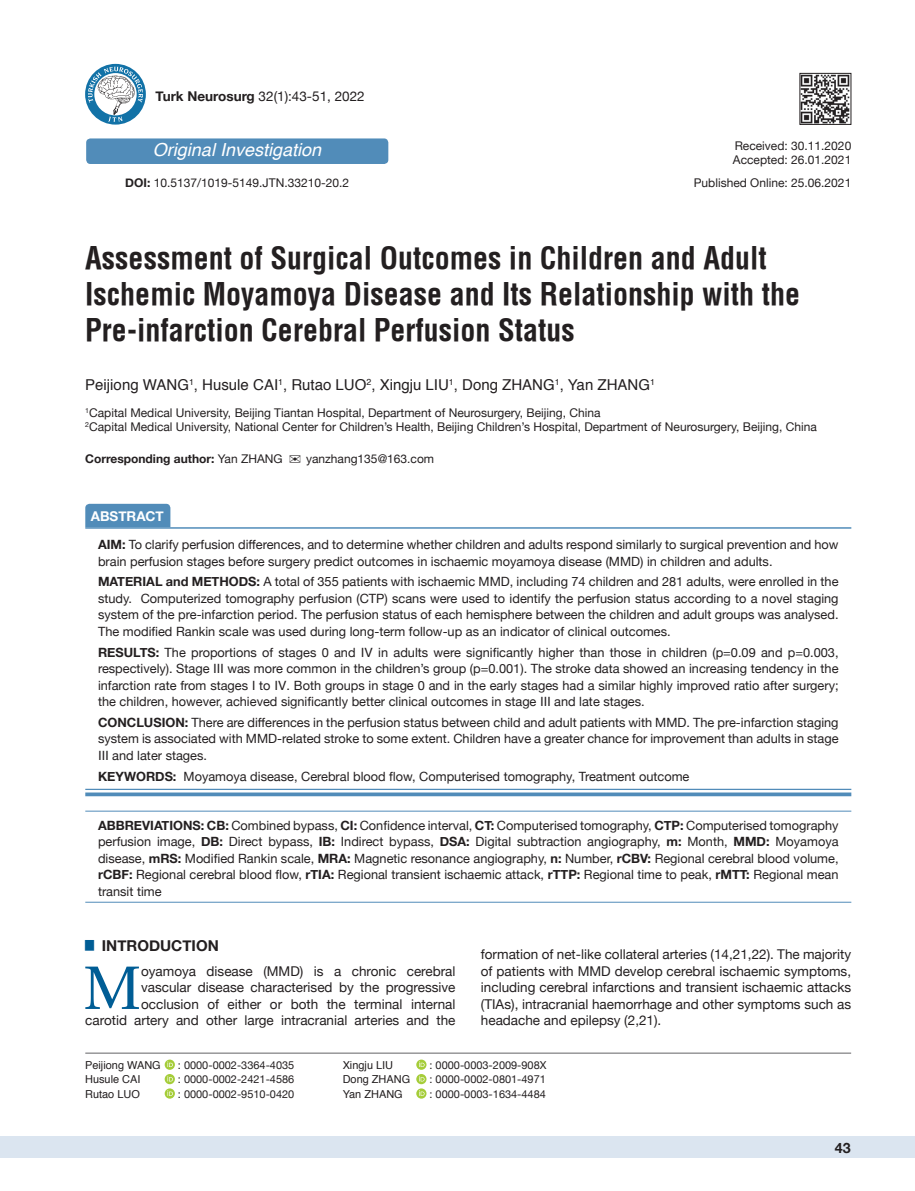
<style>
.page{position:relative;width:915px;height:1191px;background:#fff}
.page>*{position:absolute;margin:0;border:0;box-sizing:border-box;transform-origin:0 0}
.t1{font:61.2px "Utopia";color:#005d95}
.t2{font:700 30px/36px "Helvetica Condens";color:#231f20}
.t3{font:italic 18px "Helvetica";color:#fff}
.t4{font:15px "Helvetica";color:#231f20}
.t5{font:700 15px "Helvetica Neue";color:#231f20}
.t6{font:700 14.25px "Helvetica Neue";color:#231f20}
.t7{font:13.5px/16.5px "Helvetica Neue";color:#231f20;text-align:justify}
.t8{font:700 13.5px "Helvetica Neue";color:#fff}
.t9{font:12.75px/16.5px "Helvetica Neue";color:#231f20;text-align:justify}
.t10{font:12px/14.4px "Helvetica Neue";color:#231f20}
.t11{font:700 12px "Helvetica Neue";color:#231f20}
.t12{font:10.95px "Helvetica Neue";color:#231f20}
.t13{font:10.95px "Helvetica";color:#231f20}
.s1{font-weight:700}
.s2{font-weight:400}
</style>
<div class="page">
<div style="left:0;top:1136px;width:914px;height:22px;background:#dbe5f0"></div>
<hr style="left:85px;top:1052px;width:765px;height:1px;background:#636366">
<div style="left:85px;top:504px;width:85px;height:23px;background:#518cb9"></div>
<hr style="left:85px;top:527px;width:766px;height:2px;background:#518cb9">
<hr style="left:85px;top:788px;width:766px;height:2px;background:#518cb9">
<svg style="left:85px;top:792px;width:766px;height:4px;background:#679ac1"></svg>
<hr style="left:85px;top:810px;width:766px;height:1px;background:#518cb9">
<hr style="left:85px;top:902px;width:766px;height:1px;background:#518cb9">
<img style="left:801px;top:75px;width:47px;height:48px">
<div style="left:799px;top:73px;width:51px;height:52px;border:1px solid #231f20"></div>
<svg style="left:165px;top:1059px;width:10px;height:10px"></svg>
<svg style="left:167px;top:1061px;width:6px;height:6px"></svg>
<svg style="left:165px;top:1074px;width:10px;height:10px"></svg>
<svg style="left:167px;top:1075px;width:6px;height:6px"></svg>
<svg style="left:165px;top:1088px;width:10px;height:10px"></svg>
<svg style="left:167px;top:1090px;width:6px;height:5px"></svg>
<svg style="left:416px;top:1059px;width:10px;height:10px"></svg>
<svg style="left:419px;top:1061px;width:5px;height:6px"></svg>
<svg style="left:416px;top:1074px;width:10px;height:10px"></svg>
<svg style="left:419px;top:1075px;width:5px;height:6px"></svg>
<svg style="left:416px;top:1088px;width:10px;height:10px"></svg>
<svg style="left:419px;top:1090px;width:5px;height:5px"></svg>
<svg style="left:85px;top:64px;width:61px;height:61px"></svg>
<svg style="left:88px;top:67px;width:55px;height:55px"></svg>
<div style="left:86px;top:138px;width:302px;height:26px;background:#518cb9;border-radius:4px"></div>
<p class="t7" style="left:156px;top:89px;width:210px"><span class="s1">Turk Neurosurg</span> 32(1):43-51, 2022</p>
<h3 class="t3" style="left:153px;top:136px;width:170px">Original Investigation</h3>
<p class="t10" style="left:125px;top:177px;width:225px"><span class="s1">DOI:</span> 10.5137/1019-5149.JTN.33210-20.2</p>
<p class="t10" style="left:732px;top:139px;width:120px">Received: 30.11.2020<br>Accepted: 26.01.2021</p>
<p class="t10" style="left:693px;top:176px;width:159px">Published Online: 25.06.2021</p>
<h2 class="t2" style="left:85px;top:240px;width:716px">Assessment of Surgical Outcomes in Children and Adult<br>Ischemic Moyamoya Disease and Its Relationship with the<br>Pre-infarction Cerebral Perfusion Status</h2>
<p class="t4" style="left:85px;top:373px;width:571px">Peijiong WANG<sup>1</sup>, Husule CAI<sup>1</sup>, Rutao LUO<sup>2</sup>, Xingju LIU<sup>1</sup>, Dong ZHANG<sup>1</sup>, Yan ZHANG<sup>1</sup></p>
<p class="t10" style="left:85px;top:406px;width:732px"><sup>1</sup>Capital Medical University, Beijing Tiantan Hospital, Department of Neurosurgery, Beijing, China<br><sup>2</sup>Capital Medical University, National Center for Children’s Health, Beijing Children’s Hospital, Department of Neurosurgery, Beijing, China</p>
<p class="t11" style="left:85px;top:449px;width:199px">Corresponding author: <span class="s2">Yan ZHANG</span></p>
<p class="t10" style="left:306px;top:452px;width:130px">yanzhang135@163.com</p>
<p class="t8" style="left:91px;top:505px;width:75px">ABSTRACT</p>
<p class="t9" style="left:98px;top:537px;width:741px"><span class="s1">AIM:</span> To clarify perfusion differences, and to determine whether children and adults respond similarly to surgical prevention and how brain perfusion stages before surgery predict outcomes in ischaemic moyamoya disease (MMD) in children and adults.</p>
<p class="t9" style="left:98px;top:574px;width:741px"><span class="s1">MATERIAL and METHODS:</span> A total of 355 patients with ischaemic MMD, including 74 children and 281 adults, were enrolled in the study. Computerized tomography perfusion (CTP) scans were used to identify the perfusion status according to a novel staging system of the pre-infarction period. The perfusion status of each hemisphere between the children and adult groups was analysed.<br>The modified Rankin scale was used during long-term follow-up as an indicator of clinical outcomes.</p>
<p class="t9" style="left:98px;top:644px;width:741px"><span class="s1">RESULTS:</span> The proportions of stages 0 and Ⅳ in adults were significantly higher than those in children (p=0.09 and p=0.003, respectively). Stage Ⅲ was more common in the children’s group (p=0.001). The stroke data showed an increasing tendency in the infarction rate from stages I to Ⅳ. Both groups in stage 0 and in the early stages had a similar highly improved ratio after surgery; the children, however, achieved significantly better clinical outcomes in stage Ⅲ and late stages.</p>
<p class="t9" style="left:98px;top:715px;width:741px"><span class="s1">CONCLUSION:</span> There are differences in the perfusion status between child and adult patients with MMD. The pre-infarction staging system is associated with MMD-related stroke to some extent. Children have a greater chance for improvement than adults in stage Ⅲ and later stages.</p>
<p class="t9" style="left:98px;top:768px;width:592px"><span class="s1">KEYWORDS:</span> Moyamoya disease, Cerebral blood flow, Computerised tomography, Treatment outcome</p>
<p class="t9" style="left:98px;top:818px;width:741px"><span class="s1">ABBREVIATIONS: CB:</span> Combined bypass, <span class="s1">CI:</span> Confidence interval, <span class="s1">CT:</span> Computerised tomography, <span class="s1">CTP:</span> Computerised tomography perfusion image, <span class="s1">DB:</span> Direct bypass, <span class="s1">IB:</span> Indirect bypass, <span class="s1">DSA:</span> Digital subtraction angiography, <span class="s1">m:</span> Month, <span class="s1">MMD:</span> Moyamoya disease, <span class="s1">mRS:</span> Modified Rankin scale, <span class="s1">MRA:</span> Magnetic resonance angiography, <span class="s1">n:</span> Number, <span class="s1">rCBV:</span> Regional cerebral blood volume, <span class="s1">rCBF:</span> Regional cerebral blood flow, <span class="s1">rTIA:</span> Regional transient ischaemic attack, <span class="s1">rTTP:</span> Regional time to peak, <span class="s1">rMTT:</span> Regional mean transit time</p>
<p class="t5" style="left:85px;top:933px;width:135px"><sup>█</sup> INTRODUCTION</p>
<h1 class="t1" style="left:83px;top:952px;width:59px">M</h1>
<p class="t7" style="left:480px;top:947px;width:371px">formation of net-like collateral arteries (14,21,22). The majority of patients with MMD develop cerebral ischaemic symptoms, including cerebral infarctions and transient ischaemic attacks (TIAs), intracranial haemorrhage and other symptoms such as headache and epilepsy (2,21).</p>
<p class="t7" style="left:85px;top:963px;width:371px;text-align:right">oyamoya disease (MMD) is a chronic cerebral<br>vascular disease characterised by the progressive occlusion of either or both the terminal internal<br>carotid artery and other large intracranial arteries and the</p>
<p class="t13" style="left:85px;top:1056px;width:77px">Peijiong WANG</p>
<p class="t12" style="left:178px;top:1057px;width:118px">: 0000-0002-3364-4035</p>
<p class="t13" style="left:85px;top:1071px;width:57px">Husule CAI</p>
<p class="t12" style="left:178px;top:1071px;width:118px">: 0000-0002-2421-4586</p>
<p class="t13" style="left:85px;top:1085px;width:56px">Rutao LUO</p>
<p class="t12" style="left:178px;top:1086px;width:118px">: 0000-0002-9510-0420</p>
<p class="t13" style="left:342px;top:1056px;width:52px">Xingju LIU</p>
<p class="t12" style="left:429px;top:1057px;width:118px">: 0000-0003-2009-908X</p>
<p class="t13" style="left:342px;top:1071px;width:69px">Dong ZHANG</p>
<p class="t12" style="left:429px;top:1071px;width:118px">: 0000-0002-0801-4971</p>
<p class="t13" style="left:342px;top:1085px;width:62px">Yan ZHANG</p>
<p class="t12" style="left:429px;top:1086px;width:118px">: 0000-0003-1634-4484</p>
<p class="t6" style="left:834px;top:1137px;width:17px">43</p>
</div>
